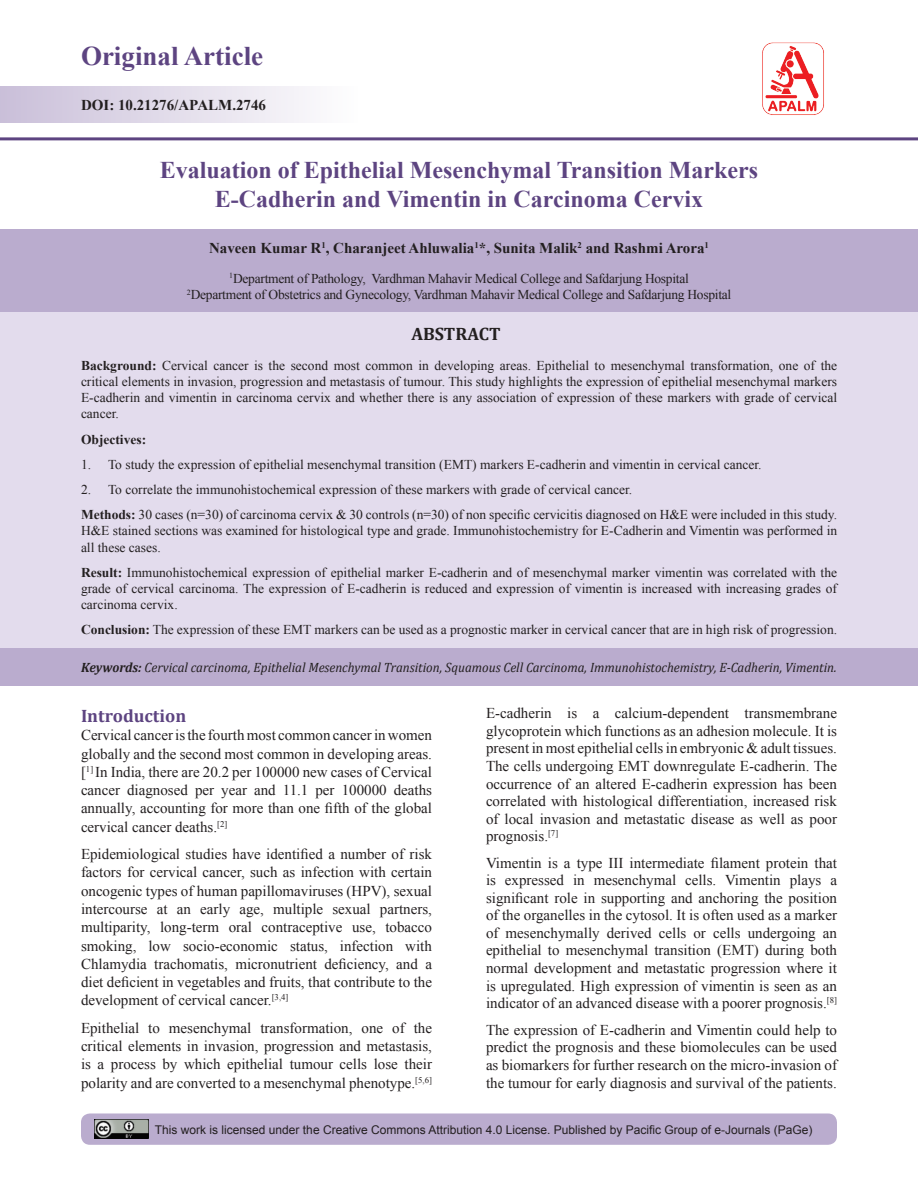
<style>
.page{position:relative;width:918px;height:1188px;background:#fff}
.page>*{position:absolute;margin:0;border:0;box-sizing:border-box;transform-origin:0 0}
.t1{font:700 27px "Times New Roman";color:#5d4481}
.Chap_head{font:700 24px/28.8px "Times New Roman";color:#5d4481;text-align:center}
.Subhead{font:700 18px "Cambria";color:#5d4481}
.Abstract_head{font:700 18px "Cambria";color:#231f20}
.BodyText{font:15px/18.3px "Times New Roman";color:#231f20;text-align:justify}
.Author_head{font:700 15px "Times New Roman";color:#231f20}
.DOI_No{font:700 15px "Times New Roman";color:#231f20}
.Abstract_Text{font:13.5px/16.2px "Times New Roman";color:#231f20;text-align:justify}
.Address{font:13.5px "Times New Roman";letter-spacing:-.02em;color:#231f20}
.Key_Words{font:italic 13.5px "Cambria";color:#231f20;scale:.96 1}
.Abstract_Text-2{font:700 13.5px "Times New Roman";color:#231f20}
.t2{font:12px "Arial";color:#231f20}
.s1{font-weight:700}
</style>
<div class="page">
<div style="left:81px;top:1113px;width:756px;height:32px;background:#baacce;border-radius:9px"></div>
<div style="left:0;top:86px;width:357px;height:37px;background:linear-gradient(to right,#cabfd9,#fefefe)"></div>
<hr style="left:0;top:137px;width:918px;height:3px;background:#5d4481">
<img style="left:94px;top:1120px;width:54px;height:19px">
<img style="left:762px;top:42px;width:62px;height:73px">
<div style="left:0;top:230px;width:918px;height:83px;background:#baacce"></div>
<div style="left:0;top:313px;width:918px;height:335px;background:#e3dced"></div>
<div style="left:0;top:648px;width:918px;height:37px;background:#baacce"></div>
<h1 class="t1" style="left:81px;top:38px;width:184px">Original Article</h1>
<p class="DOI_No" style="left:81px;top:94px;width:187px">DOI: 10.21276/APALM.2746</p>
<p class="Chap_head" style="left:160px;top:155px;width:600px">Evaluation of Epithelial Mesenchymal Transition Markers<br>E-Cadherin and Vimentin in Carcinoma Cervix</p>
<p class="Author_head" style="left:209px;top:238px;width:501px">Naveen Kumar R<sup>1</sup>, Charanjeet Ahluwalia<sup>1</sup>*, Sunita Malik<sup>2</sup> and Rashmi Arora<sup>1</sup></p>
<p class="Address" style="left:229px;top:269px;width:461px"><sup>1</sup>Department of Pathology, Vardhman Mahavir Medical College and Safdarjung Hospital</p>
<p class="Address" style="left:187px;top:286px;width:546px"><sup>2</sup>Department of Obstetrics and Gynecology, Vardhman Mahavir Medical College and Safdarjung Hospital</p>
<p class="Abstract_head" style="left:411px;top:321px;width:91px">ABSTRACT</p>
<p class="Abstract_Text" style="left:81px;top:357px;width:758px"><span class="s1">Background:</span> Cervical cancer is the second most common in developing areas. Epithelial to mesenchymal transformation, one of the critical elements in invasion, progression and metastasis of tumour. This study highlights the expression of epithelial mesenchymal markers E-cadherin and vimentin in carcinoma cervix and whether there is any association of expression of these markers with grade of cervical cancer.</p>
<p class="Abstract_Text-2" style="left:81px;top:430px;width:67px">Objectives:</p>
<p class="Abstract_Text" style="left:81px;top:456px;width:682px">1. To study the expression of epithelial mesenchymal transition (EMT) markers E-cadherin and vimentin in cervical cancer.</p>
<p class="Abstract_Text" style="left:81px;top:481px;width:553px">2. To correlate the immunohistochemical expression of these markers with grade of cervical cancer.</p>
<p class="Abstract_Text" style="left:81px;top:506px;width:758px"><span class="s1">Methods:</span> 30 cases (n=30) of carcinoma cervix &amp; 30 controls (n=30) of non specific cervicitis diagnosed on H&amp;E were included in this study.<br>H&amp;E stained sections was examined for histological type and grade. Immunohistochemistry for E-Cadherin and Vimentin was performed in all these cases.</p>
<p class="Abstract_Text" style="left:81px;top:564px;width:758px"><span class="s1">Result:</span> Immunohistochemical expression of epithelial marker E-cadherin and of mesenchymal marker vimentin was correlated with the grade of cervical carcinoma. The expression of E-cadherin is reduced and expression of vimentin is increased with increasing grades of carcinoma cervix.</p>
<p class="Abstract_Text" style="left:81px;top:622px;width:758px"><span class="s1">Conclusion:</span> The expression of these EMT markers can be used as a prognostic marker in cervical cancer that are in high risk of progression.</p>
<p class="Key_Words" style="left:81px;top:658px;width:789px"><span class="s1">Keywords:</span> Cervical carcinoma, Epithelial Mesenchymal Transition, Squamous Cell Carcinoma, Immunohistochemistry, E-Cadherin, Vimentin.</p>
<p class="Subhead" style="left:81px;top:703px;width:107px">Introduction</p>
<p class="BodyText" style="left:81px;top:726px;width:353px">Cervical cancer is the fourth most common cancer in women globally and the second most common in developing areas. [<sup>1]</sup> In India, there are 20.2 per 100000 new cases of Cervical cancer diagnosed per year and 11.1 per 100000 deaths annually, accounting for more than one fifth of the global cervical cancer deaths.<sup>[2]</sup></p>
<p class="BodyText" style="left:81px;top:845px;width:353px">Epidemiological studies have identified a number of risk factors for cervical cancer, such as infection with certain oncogenic types of human papillomaviruses (HPV), sexual intercourse at an early age, multiple sexual partners, multiparity, long-term oral contraceptive use, tobacco smoking, low socio-economic status, infection with Chlamydia trachomatis, micronutrient deficiency, and a diet deficient in vegetables and fruits, that contribute to the development of cervical cancer.<sup>[3,4]</sup></p>
<p class="BodyText" style="left:81px;top:1018px;width:353px">Epithelial to mesenchymal transformation, one of the critical elements in invasion, progression and metastasis, is a process by which epithelial tumour cells lose their polarity and are converted to a mesenchymal phenotype.<sup>[5,6]</sup></p>
<p class="BodyText" style="left:486px;top:704px;width:353px;line-height:17.5px">E-cadherin is a calcium-dependent transmembrane glycoprotein which functions as an adhesion molecule. It is present in most epithelial cells in embryonic &amp; adult tissues.<br>The cells undergoing EMT downregulate E-cadherin. The occurrence of an altered E-cadherin expression has been correlated with histological differentiation, increased risk of local invasion and metastatic disease as well as poor prognosis.<sup>[7]</sup></p>
<p class="BodyText" style="left:486px;top:854px;width:353px;line-height:17.5px">Vimentin is a type III intermediate filament protein that is expressed in mesenchymal cells. Vimentin plays a significant role in supporting and anchoring the position of the organelles in the cytosol. It is often used as a marker of mesenchymally derived cells or cells undergoing an epithelial to mesenchymal transition (EMT) during both normal development and metastatic progression where it is upregulated. High expression of vimentin is seen as an indicator of an advanced disease with a poorer prognosis.<sup>[8]</sup></p>
<p class="BodyText" style="left:486px;top:1021px;width:353px;line-height:17.7px">The expression of E-cadherin and Vimentin could help to predict the prognosis and these biomolecules can be used as biomarkers for further research on the micro-invasion of the tumour for early diagnosis and survival of the patients.</p>
<p class="t2" style="left:155px;top:1121px;width:659px">This work is licensed under the Creative Commons Attribution 4.0 License. Published by Pacific Group of e-Journals (PaGe)</p>
</div>
